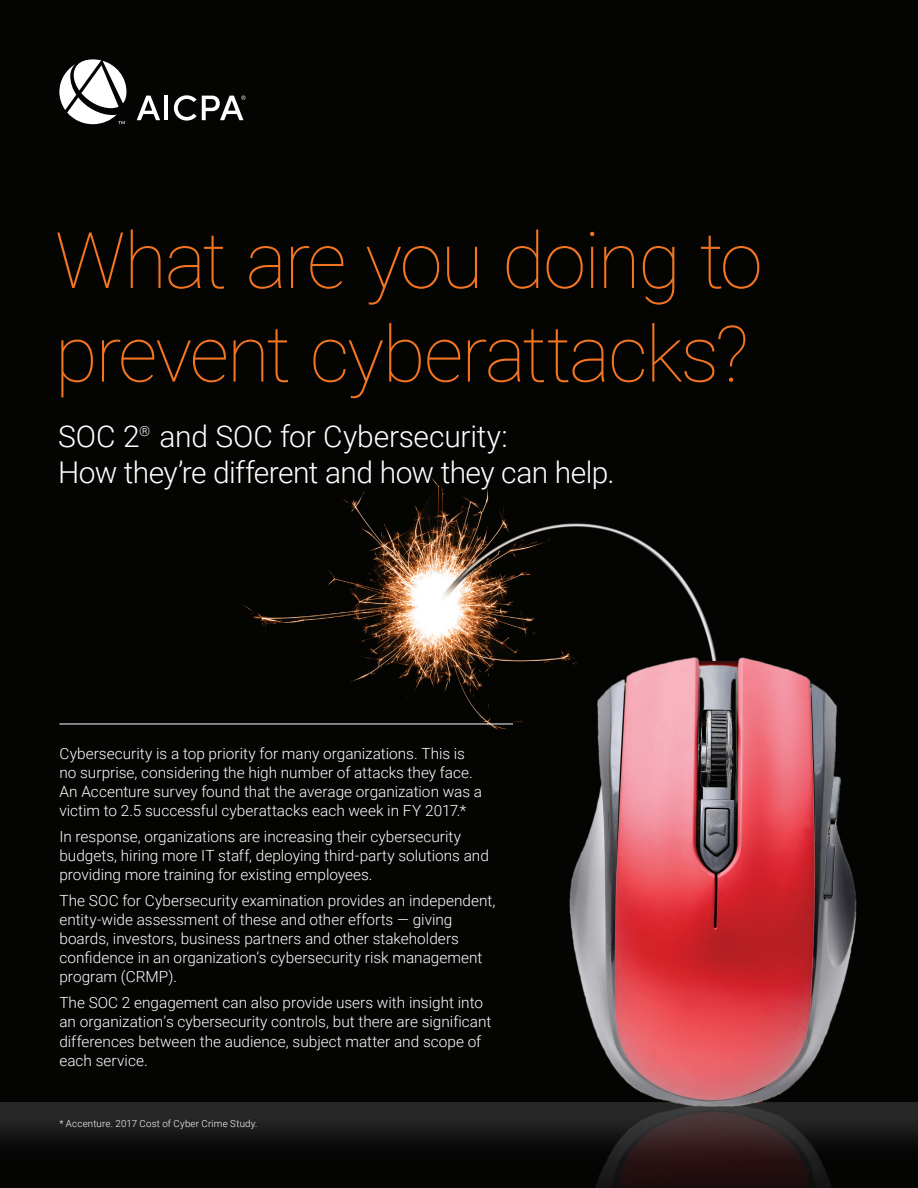
<style>
.page{position:relative;width:918px;height:1188px;background:#fff}
.page>*{position:absolute;margin:0;border:0;box-sizing:border-box;transform-origin:0 0}
.t1{font:100 78px/93.6px "Roboto";letter-spacing:-.03em;color:#f47521}
.t2{font:300 30px/36px "Roboto";letter-spacing:-.015em;color:#fff}
.t3{font:300 15.3px/19.2px "Roboto";color:#fff}
.t4{font:300 9.75px "Roboto";letter-spacing:.02em;color:#fff}
</style>
<div class="page">
<img style="left:0;top:0;width:918px;height:1188px">
<hr style="left:59px;top:724px;width:454px;height:1px;background:#fff">
<svg style="left:59px;top:59px;width:67px;height:65px"></svg>
<svg style="left:137px;top:96px;width:23px;height:24px"></svg>
<hr style="left:164px;top:96px;width:4px;height:24px;background:#fff">
<svg style="left:174px;top:95px;width:72px;height:26px"></svg>
<h1 class="t1" style="left:55px;top:211px;width:709px">What are you doing to prevent cyberattacks?</h1>
<h2 class="t2" style="left:58px;top:417px;width:558px">SOC 2<sup>®</sup> and SOC for Cybersecurity:<br>How they’re different and how they can help.</h2>
<p class="t3" style="left:59px;top:743px;width:424px">Cybersecurity is a top priority for many organizations. This is no surprise, considering the high number of attacks they face.<br>An Accenture survey found that the average organization was a victim to 2.5 successful cyberattacks each week in FY 2017.*</p>
<p class="t3" style="left:59px;top:826px;width:431px">In response, organizations are increasing their cybersecurity budgets, hiring more IT staff, deploying third-party solutions and providing more training for existing employees.</p>
<p class="t3" style="left:59px;top:890px;width:438px">The SOC for Cybersecurity examination provides an independent, entity-wide assessment of these and other efforts — giving boards, investors, business partners and other stakeholders confidence in an organization’s cybersecurity risk management program (CRMP).</p>
<p class="t3" style="left:59px;top:993px;width:434px">The SOC 2 engagement can also provide users with insight into an organization’s cybersecurity controls, but there are significant differences between the audience, subject matter and scope of each service.</p>
<p class="t4" style="left:59px;top:1117px;width:200px">* Accenture. 2017 Cost of Cyber Crime Study.</p>
</div>
